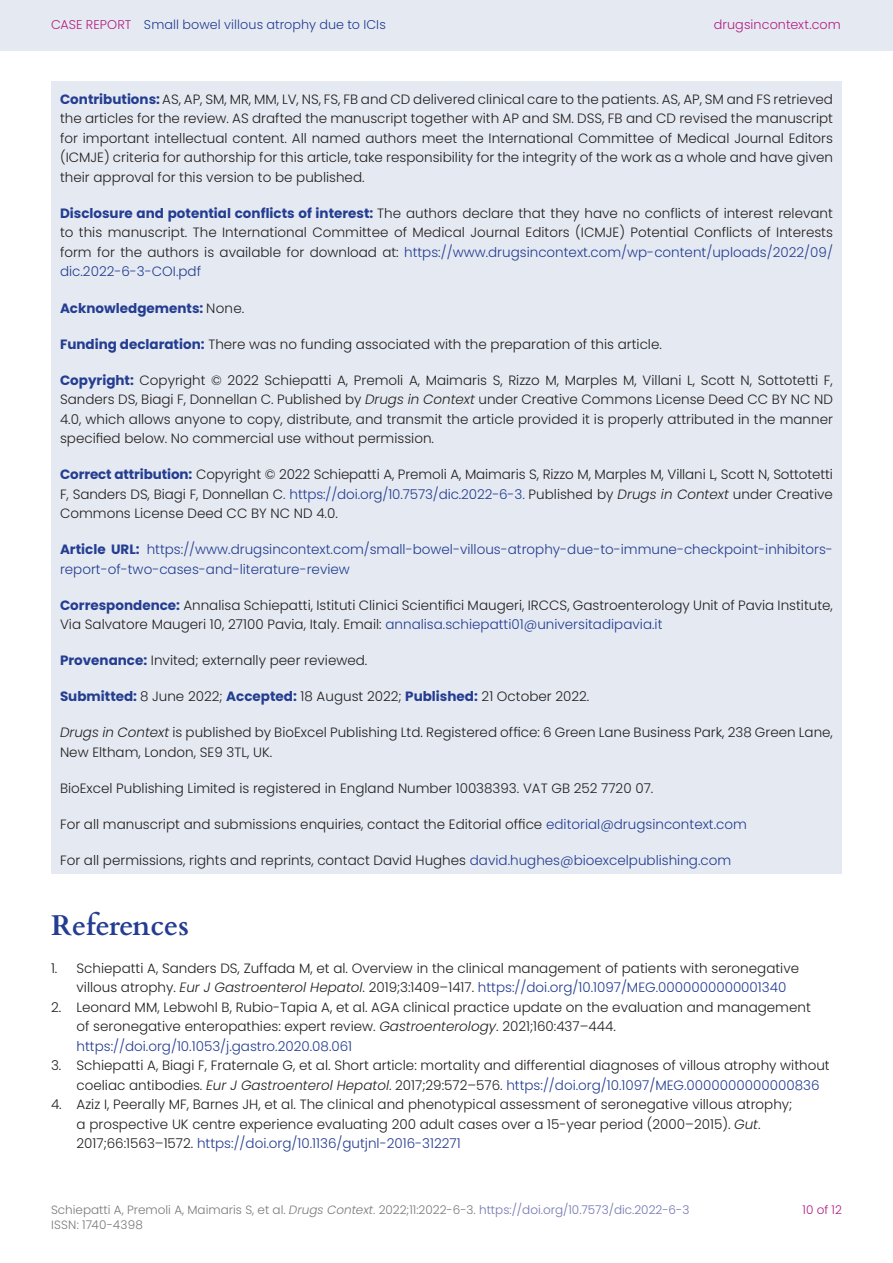
<style>
.page{position:relative;width:893px;height:1263px;background:#fff}
.page>*{position:absolute;margin:0;border:0;box-sizing:border-box;transform-origin:0 0}
.Big_Header__H2{font:700 28.5px "Cardo";color:#243d91}
.Body_Black{font:300 13.5px/19.5px "Poppins";color:#231f20;text-align:justify}
.REF_TX{font:300 13.5px/19.5px "Poppins";color:#231f20}
.Body_Black-2{font:300 13.5px/19.5px "Poppins";color:#243d91}
.Body_Black-3{font:700 13.5px "Poppins";color:#243d91}
.t1{font:300 12.75px "Poppins";letter-spacing:.01em;color:#243d91}
.t2{font:300 12.75px "Poppins";letter-spacing:.01em;color:#b21f81}
.t3{font:300 12px "Poppins";color:#7c7878}
.t4{font:300 12px "Poppins";color:#b21f81}
.s1{color:#b21f81}
.s2{font-weight:700;color:#243d91}
.s3{color:#243d91}
.s4{font-weight:300;color:#231f20}
.s5{font-style:italic}
.s6{font-weight:700}
.s7{color:#7376b2}
</style>
<div class="page">
<div style="left:0;top:0;width:893px;height:51px;background:#e5eaf2"></div>
<div style="left:51px;top:81px;width:791px;height:792px;background:#e5eaf2"></div>
<p class="t1" style="left:51px;top:17px;width:336px"><span class="s1">CASE REPORT</span> Small bowel villous atrophy due to ICIs</p>
<p class="t2" style="left:714px;top:17px;width:129px">drugsincontext.com</p>
<p class="Body_Black" style="left:60px;top:90px;width:774px"><span class="s2">Contributions:</span> AS, AP, SM, MR, MM, LV, NS, FS, FB and CD delivered clinical care to the patients. AS, AP, SM and FS retrieved the articles for the review. AS drafted the manuscript together with AP and SM. DSS, FB and CD revised the manuscript for important intellectual content. All named authors meet the International Committee of Medical Journal Editors (ICMJE) criteria for authorship for this article, take responsibility for the integrity of the work as a whole and have given their approval for this version to be published.</p>
<p class="Body_Black" style="left:60px;top:204px;width:774px"><span class="s2">Disclosure and potential conflicts of interest:</span> The authors declare that they have no conflicts of interest relevant to this manuscript. The International Committee of Medical Journal Editors (ICMJE) Potential Conflicts of Interests form for the authors is available for download at: <span class="s3">https://www.drugsincontext.com/wp-content/uploads/2022/09/ dic.2022-6-3-COI.pdf</span></p>
<p class="Body_Black-3" style="left:60px;top:300px;width:186px">Acknowledgements: <span class="s4">None.</span></p>
<p class="Body_Black" style="left:60px;top:334px;width:603px"><span class="s2">Funding declaration:</span> There was no funding associated with the preparation of this article.</p>
<p class="Body_Black" style="left:60px;top:370px;width:774px"><span class="s2">Copyright:</span> Copyright © 2022 Schiepatti A, Premoli A, Maimaris S, Rizzo M, Marples M, Villani L, Scott N, Sottotetti F, Sanders DS, Biagi F, Donnellan C. Published by <span class="s5">Drugs in Context</span> under Creative Commons License Deed CC BY NC ND 4.0, which allows anyone to copy, distribute, and transmit the article provided it is properly attributed in the manner specified below. No commercial use without permission.</p>
<p class="Body_Black" style="left:60px;top:465px;width:774px"><span class="s2">Correct attribution:</span> Copyright © 2022 Schiepatti A, Premoli A, Maimaris S, Rizzo M, Marples M, Villani L, Scott N, Sottotetti F, Sanders DS, Biagi F, Donnellan C<span class="s3">. https://doi.org/10.7573/dic.2022-6-3.</span> Published by <span class="s5">Drugs in Context</span> under Creative Commons License Deed CC BY NC ND 4.0.</p>
<p class="Body_Black-2" style="left:60px;top:540px;width:774px"><span class="s6">Article URL:</span> https://www.drugsincontext.com/small-bowel-villous-atrophy-due-to-immune-checkpoint-inhibitors&shy;report-of-two-cases-and-literature-review</p>
<p class="Body_Black" style="left:60px;top:595px;width:774px"><span class="s2">Correspondence:</span> Annalisa Schiepatti, Istituti Clinici Scientifici Maugeri, IRCCS, Gastroenterology Unit of Pavia Institute,<br>Via Salvatore Maugeri 10, 27100 Pavia, Italy. Email: <span class="s3">annalisa.schiepatti01@universitadipavia.it</span></p>
<p class="Body_Black" style="left:60px;top:651px;width:309px"><span class="s2">Provenance:</span> Invited; externally peer reviewed.</p>
<p class="Body_Black" style="left:60px;top:687px;width:531px"><span class="s2">Submitted:</span> 8 June 2022; <span class="s2">Accepted:</span> 18 August 2022; <span class="s2">Published:</span> 21 October 2022.</p>
<p class="Body_Black" style="left:60px;top:723px;width:774px"><span class="s5">Drugs in Context</span> is published by BioExcel Publishing Ltd. Registered office: 6 Green Lane Business Park, 238 Green Lane,<br>New Eltham, London, SE9 3TL, UK.</p>
<p class="Body_Black" style="left:60px;top:778px;width:595px">BioExcel Publishing Limited is registered in England Number 10038393. VAT GB 252 7720 07.</p>
<p class="Body_Black" style="left:60px;top:814px;width:688px">For all manuscript and submissions enquiries, contact the Editorial office <span class="s3">editorial@drugsincontext.com</span></p>
<p class="Body_Black" style="left:60px;top:850px;width:673px">For all permissions, rights and reprints, contact David Hughes <span class="s3">david.hughes@bioexcelpublishing.com</span></p>
<p class="Big_Header__H2" style="left:51px;top:902px;width:139px">References</p>
<p class="REF_TX" style="left:77px;top:958px;width:724px;text-indent:-25px">1. Schiepatti A, Sanders DS, Zuffada M, et al. Overview in the clinical management of patients with seronegative villous atrophy. <span class="s5">Eur J Gastroenterol Hepatol</span>. 2019;3:1409–1417. <span class="s3">https://doi.org/10.1097/MEG.0000000000001340</span></p>
<p class="REF_TX" style="left:77px;top:997px;width:736px;text-indent:-25px">2. Leonard MM, Lebwohl B, Rubio-Tapia A, et al. AGA clinical practice update on the evaluation and management of seronegative enteropathies: expert review. <span class="s5">Gastroenterology</span>. 2021;160:437–444. <span class="s3">https://doi.org/10.1053/j.gastro.2020.08.061</span></p>
<p class="REF_TX" style="left:77px;top:1056px;width:755px;text-indent:-25px">3. Schiepatti A, Biagi F, Fraternale G, et al. Short article: mortality and differential diagnoses of villous atrophy without coeliac antibodies. <span class="s5">Eur J Gastroenterol Hepatol</span>. 2017;29:572–576. <span class="s3">https://doi.org/10.1097/MEG.0000000000000836</span></p>
<p class="REF_TX" style="left:77px;top:1095px;width:717px;text-indent:-25px">4. Aziz I, Peerally MF, Barnes JH, et al. The clinical and phenotypical assessment of seronegative villous atrophy; a prospective UK centre experience evaluating 200 adult cases over a 15-year period (2000–2015). <span class="s5">Gut</span>.<br>2017;66:1563–1572. <span class="s3">https://doi.org/10.1136/gutjnl-2016-312271</span></p>
<p class="t3" style="left:51px;top:1203px;width:640px">Schiepatti A, Premoli A, Maimaris S, et al. <span class="s5">Drugs Context</span>. 2022;11:2022-6-3. <span class="s7">https://doi.org/10.7573/dic.2022-6-3</span></p>
<p class="t4" style="left:802px;top:1203px;width:41px">10 of 12</p>
<p class="t3" style="left:51px;top:1218px;width:93px">ISSN: 1740-4398</p>
</div>
